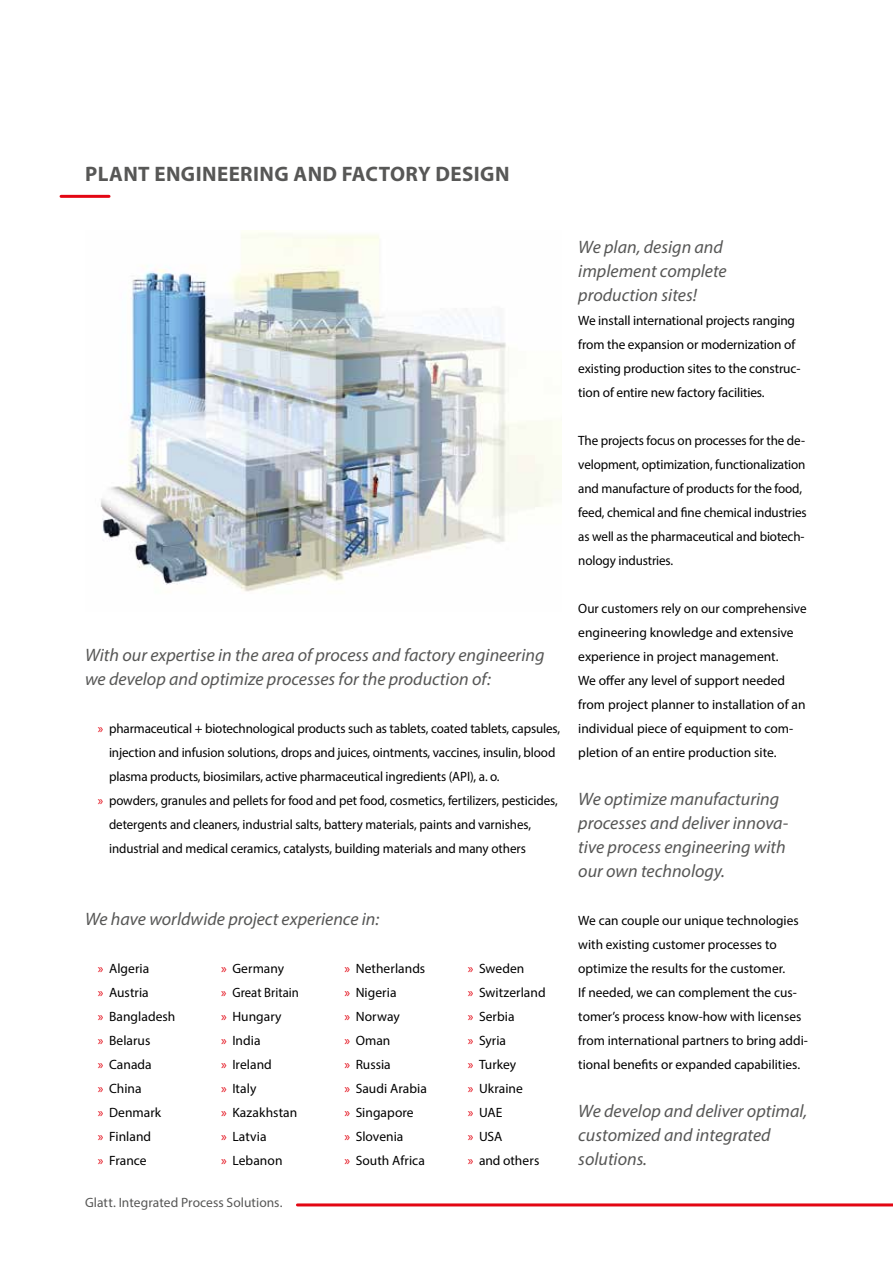
<style>
.page{position:relative;width:893px;height:1263px;background:#fff}
.page>*{position:absolute;margin:0;border:0;box-sizing:border-box;transform-origin:0 0}
.t1{font:700 21px "Myriad Pro";letter-spacing:.02em;color:#575756}
.t2{font:italic 18px/24px "Myriad Pro";color:#575756}
.t3{font:13.5px/24px "Myriad Pro";letter-spacing:-.005em;color:#000}
.t4{font:13.5px "Myriad Pro";letter-spacing:-.005em;color:#000;scale:.96 1}
.t5{font:13.5px "Myriad Pro";color:#575756}
.s1{color:#e30613}
</style>
<div class="page">
<hr style="left:297px;top:1203px;width:596px;height:3px;background:#e30613">
<hr style="left:61px;top:195px;width:48px;height:3px;background:#e30613">
<img style="left:101px;top:232px;width:460px;height:360px">
<h1 class="t1" style="left:85px;top:160px;width:426px">PLANT ENGI NEERING AND FACTORY DESIGN</h1>
<h2 class="t2" style="left:85px;top:642px;width:461px">With our expertise in the area of process and factory engineering we develop and optimize processes for the production of:</h2>
<p class="t3" style="left:98px;top:716px;width:464px"><span class="s1">»</span> pharmaceutical + biotechnological products such as tablets, coated tablets, capsules,</p>
<p class="t3" style="left:109px;top:740px;width:448px">injection and infusion solutions, drops and juices, ointments, vaccines, insulin, blood</p>
<p class="t3" style="left:109px;top:764px;width:392px">plasma products, biosimilars, active pharmaceutical ingredients (API), a. o.</p>
<p class="t4" style="left:98px;top:792px;width:481px"><span class="s1">»</span> powders, granules and pellets for food and pet food, cosmetics, fertilizers, pesticides,</p>
<p class="t4" style="left:109px;top:816px;width:441px">detergents and cleaners, industrial salts, battery materials, paints and varnishes,</p>
<p class="t4" style="left:109px;top:840px;width:436px">industrial and medical ceramics, catalysts, building materials and many others</p>
<h2 class="t2" style="left:85px;top:906px;width:296px">We have worldwide project experience in:</h2>
<p class="t3" style="left:98px;top:956px;width:79px"><span class="s1">»</span> Algeria<br><span class="s1">»</span> Austria<br><span class="s1">»</span> Bangladesh <span class="s1">»</span> Belarus<br><span class="s1">»</span> Canada<br><span class="s1">»</span> China<br><span class="s1">»</span> Denmark<br><span class="s1">»</span> Finland<br><span class="s1">»</span> France</p>
<p class="t3" style="left:221px;top:956px;width:79px"><span class="s1">»</span> Germany<br><span class="s1">»</span> Great Britain <span class="s1">»</span> Hungary<br><span class="s1">»</span> India<br><span class="s1">»</span> Ireland<br><span class="s1">»</span> Italy<br><span class="s1">»</span> Kazakhstan <span class="s1">»</span> Latvia<br><span class="s1">»</span> Lebanon</p>
<p class="t3" style="left:344px;top:956px;width:84px"><span class="s1">»</span> Netherlands <span class="s1">»</span> Nigeria<br><span class="s1">»</span> Norway<br><span class="s1">»</span> Oman<br><span class="s1">»</span> Russia<br><span class="s1">»</span> Saudi Arabia <span class="s1">»</span> Singapore<br><span class="s1">»</span> Slovenia<br><span class="s1">»</span> South Africa</p>
<p class="t3" style="left:468px;top:956px;width:79px"><span class="s1">»</span> Sweden<br><span class="s1">»</span> Switzerland <span class="s1">»</span> Serbia<br><span class="s1">»</span> Syria<br><span class="s1">»</span> Turkey<br><span class="s1">»</span> Ukraine<br><span class="s1">»</span> UAE<br><span class="s1">»</span> USA<br><span class="s1">»</span> and others</p>
<p class="t5" style="left:85px;top:1194px;width:199px">Glatt. Integrated Process Solutions.</p>
<h2 class="t2" style="left:578px;top:234px;width:150px">We plan, design and implement complete production sites!</h2>
<p class="t3" style="left:578px;top:308px;width:224px">We install international projects ranging from the expansion or modernization of existing production sites to the construc&shy;tion of entire new factory facilities.</p>
<p class="t3" style="left:578px;top:428px;width:230px">The projects focus on processes for the de&shy;velopment, optimization, functionalization and manufacture of products for the food, feed, chemical and fine chemical industries as well as the pharmaceutical and biotech&shy;nology industries.</p>
<p class="t3" style="left:578px;top:596px;width:230px">Our customers rely on our comprehensive engineering knowledge and extensive experience in project management.<br>We offer any level of support needed from project planner to installation of an individual piece of equipment to com&shy;pletion of an entire production site.</p>
<h2 class="t2" style="left:578px;top:786px;width:211px">We optimize manufacturing processes and deliver innova&shy;tive process engineering with our own technology.</h2>
<p class="t3" style="left:578px;top:908px;width:231px">We can couple our unique technologies with existing customer processes to optimize the results for the customer.<br>If needed, we can complement the cus&shy;tomer’s process know-how with licenses from international partners to bring addi&shy;tional benefits or expanded capabilities.</p>
<h2 class="t2" style="left:578px;top:1098px;width:230px">We develop and deliver optimal, customized and integrated solutions.</h2>
</div>
